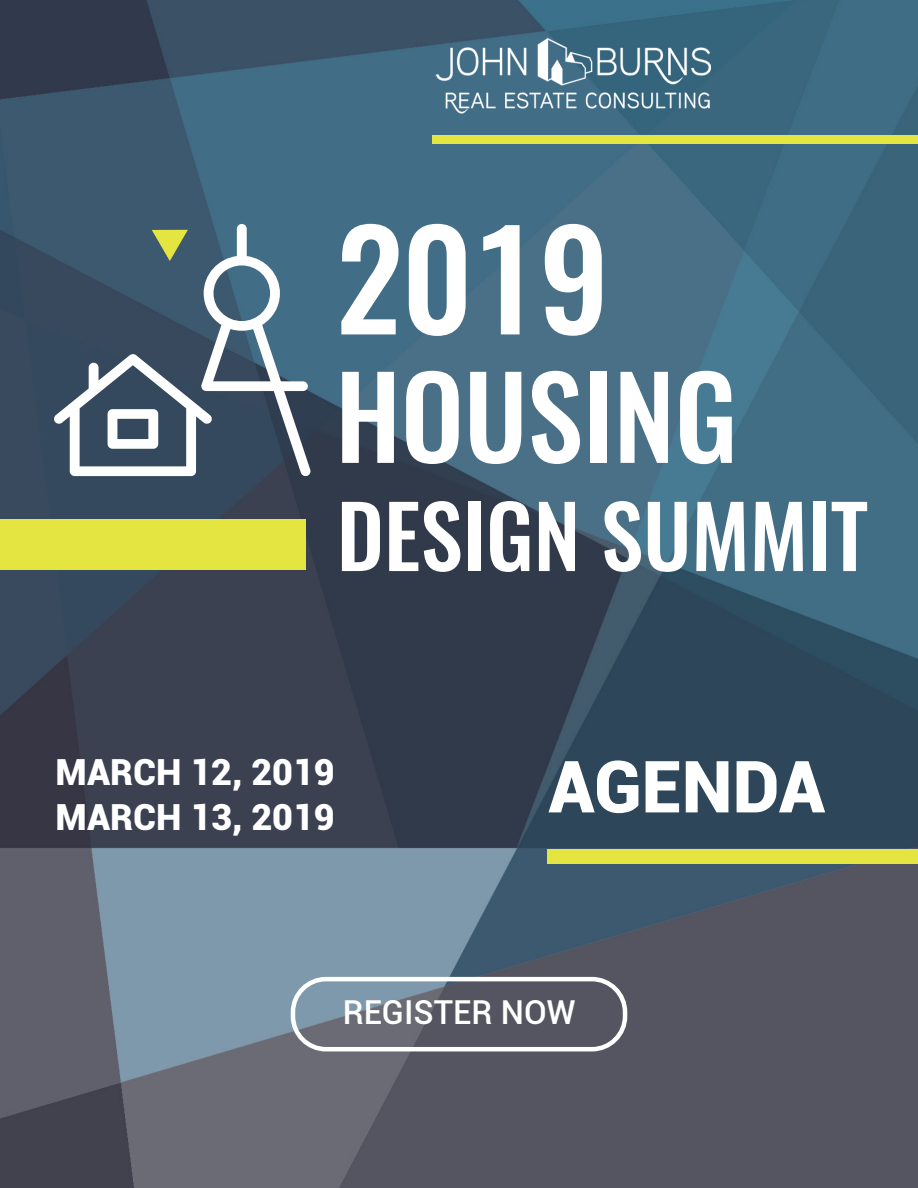
<style>
.page{position:relative;width:918px;height:1188px;background:#fff}
.page>*{position:absolute;margin:0;border:0;box-sizing:border-box;transform-origin:0 0}
.t1{font:500 135px "Oswald";color:#fff}
.t2{font:500 112.5px "Oswald";color:#fff}
.t3{font:500 85.5px "Oswald";color:#fff}
.t4{font:900 72px "Roboto";color:#fff}
.t5{font:900 36px "Roboto";color:#fff}
.t6{font:500 33px "Roboto";color:#fff}
</style>
<div class="page">
<img style="left:0;top:0;width:918px;height:1188px">
<div style="left:0;top:519px;width:306px;height:51px;background:#e5e541"></div>
<div style="left:547px;top:849px;width:371px;height:14px;background:#e5e541"></div>
<img style="left:433px;top:35px;width:282px;height:85px">
<svg style="left:53px;top:224px;width:258px;height:252px"></svg>
<div style="left:291px;top:977px;width:336px;height:74px;border:4px solid #fff;border-radius:33px"></div>
<div style="left:433px;top:135px;width:485px;height:8px;background:#e5e541"></div>
<p class="t1" style="left:335px;top:185px;width:274px">2019</p>
<p class="t2" style="left:335px;top:339px;width:404px">HOUSING</p>
<p class="t3" style="left:337px;top:477px;width:532px">DESIGN SUMMIT</p>
<p class="t5" style="left:56px;top:747px;width:281px">MARCH 12, 2019</p>
<p class="t5" style="left:56px;top:792px;width:281px">MARCH 13, 2019</p>
<p class="t4" style="left:548px;top:736px;width:278px">AGENDA</p>
<p class="t6" style="left:343px;top:989px;width:234px">REGISTER NOW</p>
</div>
